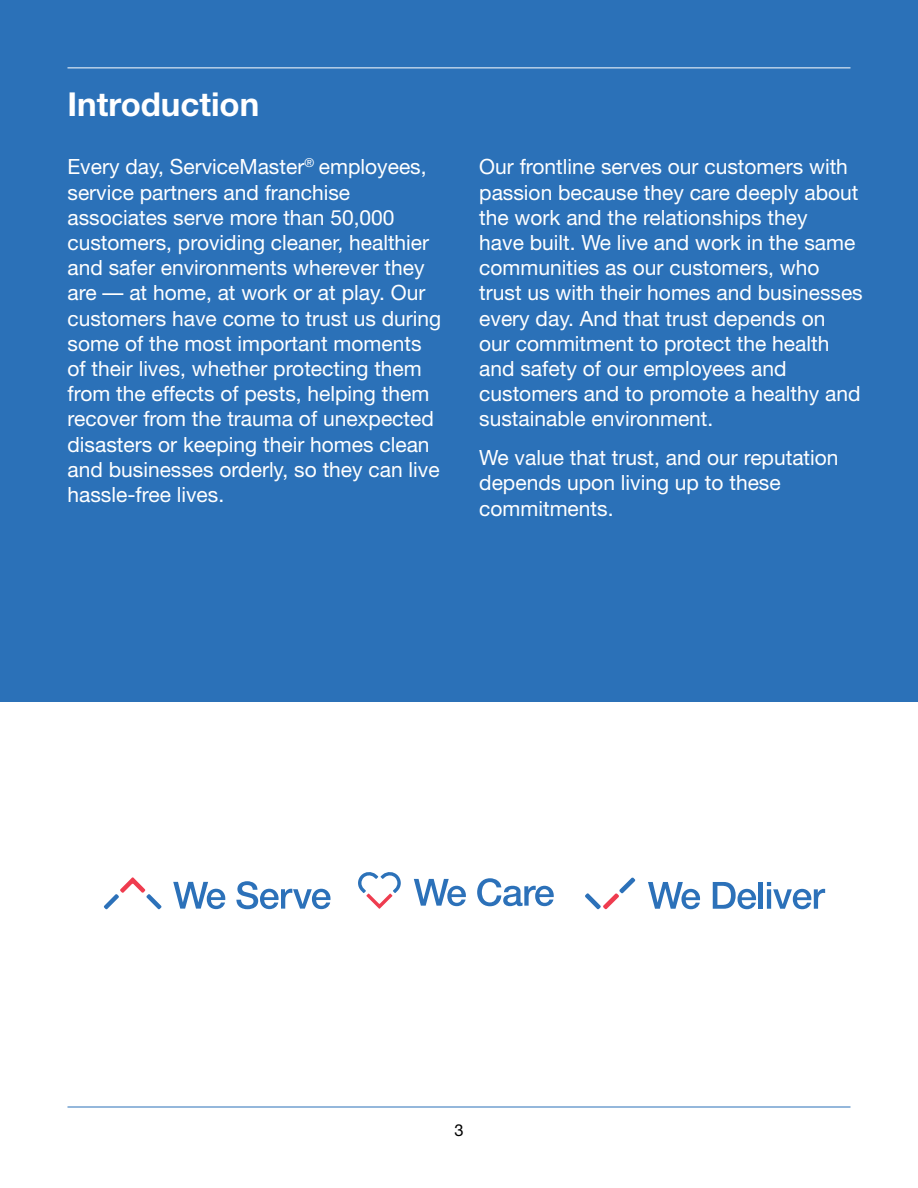
<style>
.page{position:relative;width:918px;height:1188px;background:#fff}
.page>*{position:absolute;margin:0;border:0;box-sizing:border-box;transform-origin:0 0}
.t1{font:700 33px "Helvetica Neue";color:#fff}
.t2{font:21px/25.2px "Helvetica Neue";color:#fff}
.t3{font:16.5px "Helvetica Neue";color:#000}
</style>
<div class="page">
<hr style="left:68px;top:1107px;width:782px;height:1px;background:#2b71b8">
<div style="left:0;top:0;width:918px;height:702px;background:#2b71b8"></div>
<hr style="left:68px;top:68px;width:782px;height:1px;background:#fff">
<svg style="left:585px;top:877px;width:50px;height:32px"></svg>
<svg style="left:648px;top:882px;width:52px;height:27px"></svg>
<svg style="left:713px;top:882px;width:44px;height:27px"></svg>
<hr style="left:759px;top:882px;width:4px;height:27px;background:#2c71b9">
<svg style="left:767px;top:882px;width:58px;height:27px"></svg>
<svg style="left:414px;top:879px;width:52px;height:27px"></svg>
<svg style="left:477px;top:878px;width:77px;height:28px"></svg>
<svg style="left:104px;top:877px;width:58px;height:32px"></svg>
<svg style="left:173px;top:882px;width:53px;height:27px"></svg>
<svg style="left:236px;top:881px;width:95px;height:28px"></svg>
<svg style="left:358px;top:872px;width:43px;height:37px"></svg>
<h1 class="t1" style="left:68px;top:83px;width:193px">Introduction</h1>
<p class="t2" style="left:68px;top:154px;width:375px">Every day, ServiceMaster<sup>®</sup> employees, service partners and franchise associates serve more than 50,000 customers, providing cleaner, healthier and safer environments wherever they are — at home, at work or at play. Our customers have come to trust us during some of the most important moments of their lives, whether protecting them from the effects of pests, helping them recover from the trauma of unexpected disasters or keeping their homes clean and businesses orderly, so they can live hassle-free lives.</p>
<p class="t2" style="left:479px;top:154px;width:385px">Our frontline serves our customers with passion because they care deeply about the work and the relationships they<br>have built. We live and work in the same communities as our customers, who trust us with their homes and businesses every day. And that trust depends on<br>our commitment to protect the health and safety of our employees and customers and to promote a healthy and sustainable environment.</p>
<p class="t2" style="left:479px;top:445px;width:361px">We value that trust, and our reputation depends upon living up to these commitments.</p>
<p class="t3" style="left:454px;top:1120px;width:11px">3</p>
</div>
